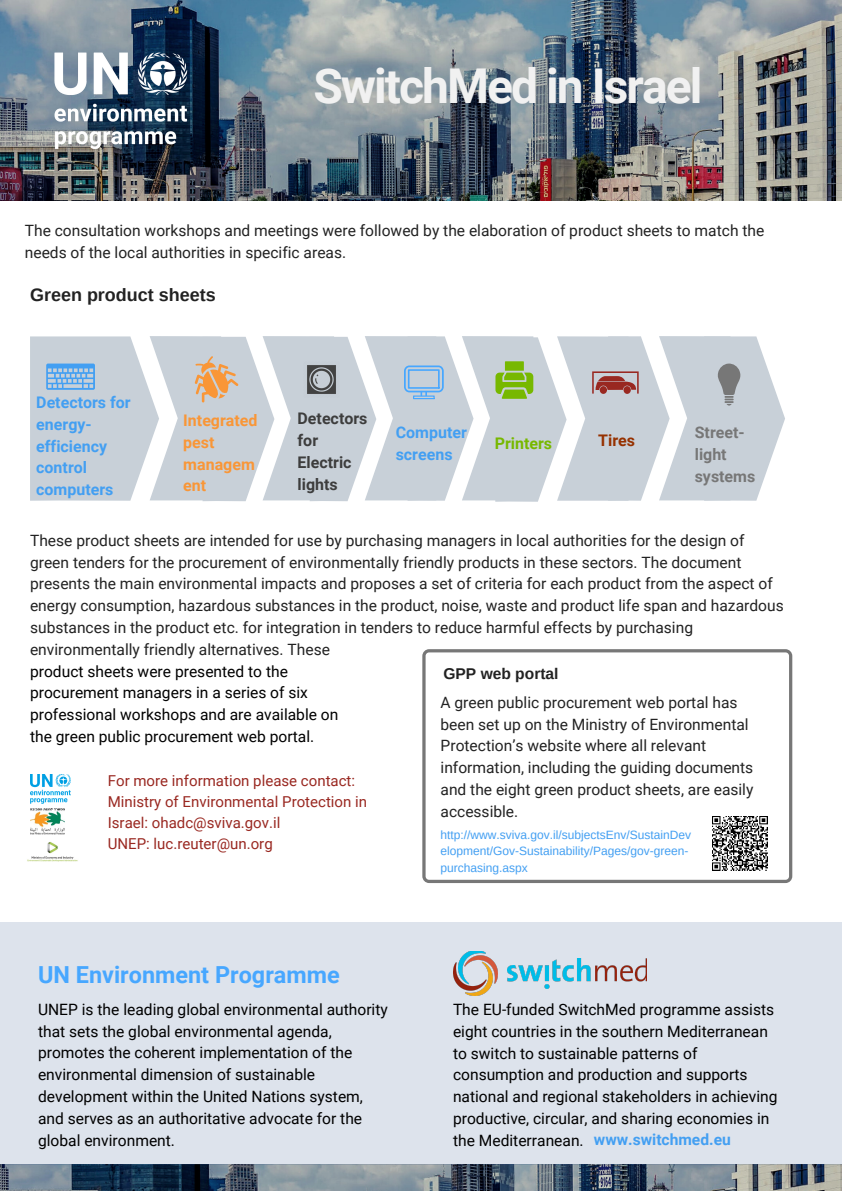
<style>
.page{position:relative;width:842px;height:1191px;background:#fff}
.page>*{position:absolute;margin:0;border:0;box-sizing:border-box;transform-origin:0 0}
.t1{font:700 48px "Roboto";letter-spacing:-.04em;color:#f1f1f1}
.t2{font:700 23.4px "Roboto";color:#47a7ff}
.t3{font:700 18px "Arimo";color:#222}
.t4{font:700 16px/21.9px "Roboto";color:#439ff2}
.t5{font:700 16px/21.9px "Roboto";color:#3d3d3d}
.t6{font:700 16px/21.9px "Roboto";color:#f99637}
.t7{font:700 16px/21.9px "Roboto";color:#777}
.t8{font:700 16px "Roboto";color:#77b800}
.t9{font:700 16px "Roboto";color:#963100}
.t10{font:15.6px/21.7px "Roboto";color:#222}
.t11{font:15.6px/21.7px "Roboto";color:#000}
.t12{font:700 15.6px "Roboto";color:#439ff2}
.t13{font:700 15.6px "Arimo";color:#222}
.t14{font:15px/20.9px "Roboto";color:#992821}
.t15{font:12px/16.5px "Arimo";color:#439ff2}
</style>
<div class="page">
<img style="left:0;top:0;width:842px;height:200px">
<svg style="left:422px;top:649px;width:370px;height:234px"></svg>
<div style="left:683px;top:811px;width:92px;height:64px;background:#fff"></div>
<img style="left:713px;top:816px;width:54px;height:54px">
<img style="left:0;top:1164px;width:842px;height:26px">
<img style="left:39px;top:18px;width:165px;height:165px">
<img style="left:30px;top:808px;width:35px;height:26px">
<img style="left:30px;top:774px;width:41px;height:29px">
<svg style="left:30px;top:336px;width:755px;height:165px"></svg>
<img style="left:304px;top:361px;width:36px;height:36px">
<img style="left:27px;top:842px;width:51px;height:20px">
<div style="left:0;top:922px;width:842px;height:242px;background:#dde3ec"></div>
<img style="left:453px;top:951px;width:44px;height:44px">
<img style="left:508px;top:958px;width:138px;height:30px">
<h1 class="t1" style="left:313px;top:59px;width:391px">SwitchMed in Israel</h1>
<p class="t10" style="left:25px;top:220px;width:741px">The consultation workshops and meetings were followed by the elaboration of product sheets to match the needs of the local authorities in specific areas.</p>
<p class="t3" style="left:30px;top:285px;width:187px">Green product sheets</p>
<p class="t4" style="left:36px;top:391px;width:96px">Detectors for energy&shy;efficiency control computers</p>
<p class="t6" style="left:183px;top:409px;width:76px">Integrated pest managem ent</p>
<p class="t5" style="left:298px;top:408px;width:71px">Detectors for<br>Electric lights</p>
<p class="t4" style="left:396px;top:422px;width:73px">Computer screens</p>
<p class="t8" style="left:495px;top:434px;width:59px">Printers</p>
<p class="t9" style="left:598px;top:431px;width:38px">Tires</p>
<p class="t7" style="left:695px;top:422px;width:62px">Street&shy;light systems</p>
<p class="t10" style="left:30px;top:529px;width:755px">These product sheets are intended for use by purchasing managers in local authorities for the design of green tenders for the procurement of environmentally friendly products in these sectors. The document presents the main environmental impacts and proposes a set of criteria for each product from the aspect of energy consumption, hazardous substances in the product, noise, waste and product life span and hazardous substances in the product etc. for integration in tenders to reduce harmful effects by purchasing environmentally friendly alternatives. These</p>
<p class="t11" style="left:30px;top:660px;width:310px">product sheets were presented to the procurement managers in a series of six professional workshops and are available on the green public procurement web portal.</p>
<p class="t14" style="left:108px;top:770px;width:261px">For more information please contact:<br>Ministry of Environmental Protection in Israel: ohadc@sviva.gov.il<br>UNEP: luc.reuter@un.org</p>
<h2 class="t2" style="left:38px;top:961px;width:303px">UN Environment Programme</h2>
<p class="t13" style="left:443px;top:665px;width:117px">GPP web portal</p>
<p class="t10" style="left:441px;top:691px;width:314px">A green public procurement web portal has been set up on the Ministry of Environmental Protection’s website where all relevant information, including the guiding documents and the eight green product sheets, are easily accessible.</p>
<p class="t15" style="left:441px;top:826px;width:252px">http://www.sviva.gov.il/subjectsEnv/SustainDev elopment/Gov-Sustainability/Pages/gov-green&shy;purchasing.aspx</p>
<p class="t11" style="left:38px;top:998px;width:351px">UNEP is the leading global environmental authority that sets the global environmental agenda, promotes the coherent implementation of the environmental dimension of sustainable development within the United Nations system, and serves as an authoritative advocate for the global environment.</p>
<p class="t11" style="left:453px;top:998px;width:326px">The EU-funded SwitchMed programme assists eight countries in the southern Mediterranean to switch to sustainable patterns of consumption and production and supports national and regional stakeholders in achieving productive, circular, and sharing economies in the Mediterranean.</p>
<p class="t12" style="left:594px;top:1130px;width:138px">www.switchmed.eu</p>
</div>
